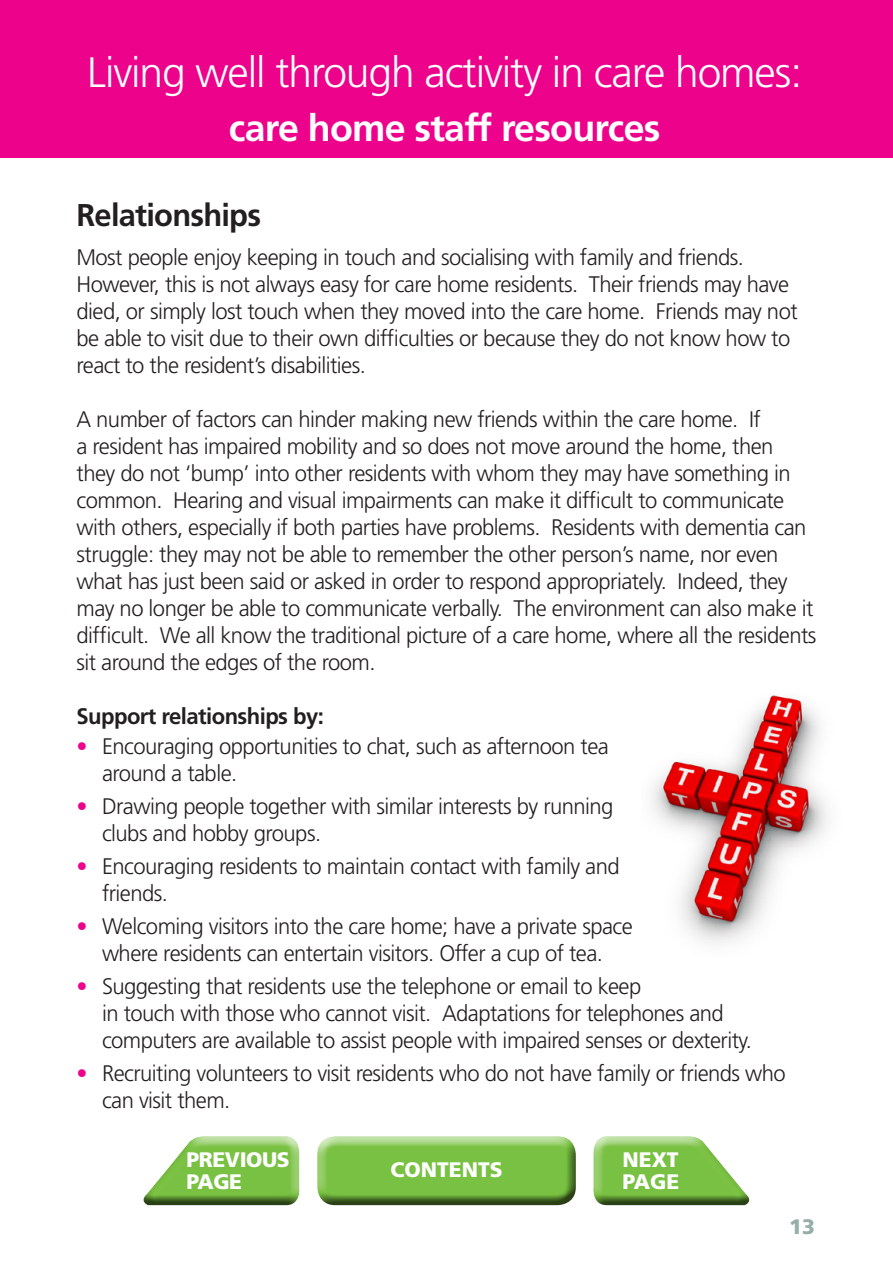
<style>
.page{position:relative;width:893px;height:1263px;background:#fff}
.page>*{position:absolute;margin:0;border:0;box-sizing:border-box;transform-origin:0 0}
.t1{font:300 42.6px "Frutiger";letter-spacing:-.025em;color:#fff}
.t2{font:700 37.5px "Frutiger";letter-spacing:-.02em;color:#fff}
.t3{font:700 31.5px "Frutiger";letter-spacing:-.025em;color:#231f20}
.t4{font:300 22.5px/27px "Frutiger";letter-spacing:-.025em;color:#231f20}
.t5{font:700 22.5px "Frutiger";letter-spacing:-.025em;color:#231f20}
.t6{font:900 21px "Frutiger";color:#fff}
.t7{font:900 21px "Frutiger";letter-spacing:-.02em;color:#fff}
.t8{font:900 21px "Frutiger";color:#96aeaa}
.s1{color:#ed028c}
</style>
<div class="page">
<div style="left:0;top:0;width:893px;height:157px;background:#ed028c"></div>
<div style="left:316px;top:1125px;width:261px;height:70px;background:#fff;opacity:.75"></div>
<div style="left:316px;top:1139px;width:261px;height:66px;background:#231f20;opacity:.75"></div>
<div style="left:592px;top:1133px;width:157px;height:64px;background:#fff;opacity:.75"></div>
<div style="left:592px;top:1143px;width:157px;height:62px;background:#231f20;opacity:.75"></div>
<div style="left:143px;top:1133px;width:158px;height:64px;background:#fff;opacity:.75"></div>
<div style="left:143px;top:1143px;width:158px;height:62px;background:#231f20;opacity:.75"></div>
<img style="left:652px;top:695px;width:176px;height:248px">
<p class="t1" style="left:87px;top:49px;width:716px">Living well through activity in care homes:</p>
<p class="t2" style="left:229px;top:106px;width:433px">care home staff resources</p>
<p class="t3" style="left:77px;top:196px;width:186px">Relationships</p>
<p class="t4" style="left:77px;top:244px;width:723px">Most people enjoy keeping in touch and socialising with family and friends.<br>However, this is not always easy for care home residents. Their friends may have died, or simply lost touch when they moved into the care home. Friends may not be able to visit due to their own difficulties or because they do not know how to react to the resident’s disabilities.</p>
<p class="t4" style="left:77px;top:406px;width:741px">A number of factors can hinder making new friends within the care home. If<br>a resident has impaired mobility and so does not move around the home, then they do not ‘bump’ into other residents with whom they may have something in common. Hearing and visual impairments can make it difficult to communicate with others, especially if both parties have problems. Residents with dementia can struggle: they may not be able to remember the other person’s name, nor even what has just been said or asked in order to respond appropriately. Indeed, they may no longer be able to communicate verbally. The environment can also make it difficult. We all know the traditional picture of a care home, where all the residents sit around the edges of the room.</p>
<p class="t5" style="left:77px;top:703px;width:249px">Support relationships by:</p>
<p class="t4" style="left:102px;top:733px;width:508px;text-indent:-25px"><span class="s1">•</span> Encouraging opportunities to chat, such as afternoon tea around a table.</p>
<p class="t4" style="left:102px;top:793px;width:513px;text-indent:-25px"><span class="s1">•</span> Drawing people together with similar interests by running clubs and hobby groups.</p>
<p class="t4" style="left:102px;top:853px;width:519px;text-indent:-25px"><span class="s1">•</span> Encouraging residents to maintain contact with family and friends.</p>
<p class="t4" style="left:77px;top:913px;width:558px;text-align:center"><span class="s1">•</span> Welcoming visitors into the care home; have a private space where residents can entertain visitors. Offer a cup of tea.</p>
<p class="t4" style="left:102px;top:973px;width:651px;text-indent:-25px"><span class="s1">•</span> Suggesting that residents use the telephone or email to keep<br>in touch with those who cannot visit. Adaptations for telephones and computers are available to assist people with impaired senses or dexterity.</p>
<p class="t4" style="left:102px;top:1060px;width:685px;text-indent:-25px"><span class="s1">•</span> Recruiting volunteers to visit residents who do not have family or friends who can visit them.</p>
<p class="t7" style="left:187px;top:1147px;width:105px">PREVIOUS</p>
<p class="t6" style="left:187px;top:1169px;width:57px">PAGE</p>
<p class="t6" style="left:390px;top:1156px;width:114px">CONTENTS</p>
<p class="t6" style="left:623px;top:1147px;width:58px">NEXT</p>
<p class="t6" style="left:623px;top:1169px;width:58px">PAGE</p>
<p class="t8" style="left:789px;top:1214px;width:27px">13</p>
</div>
